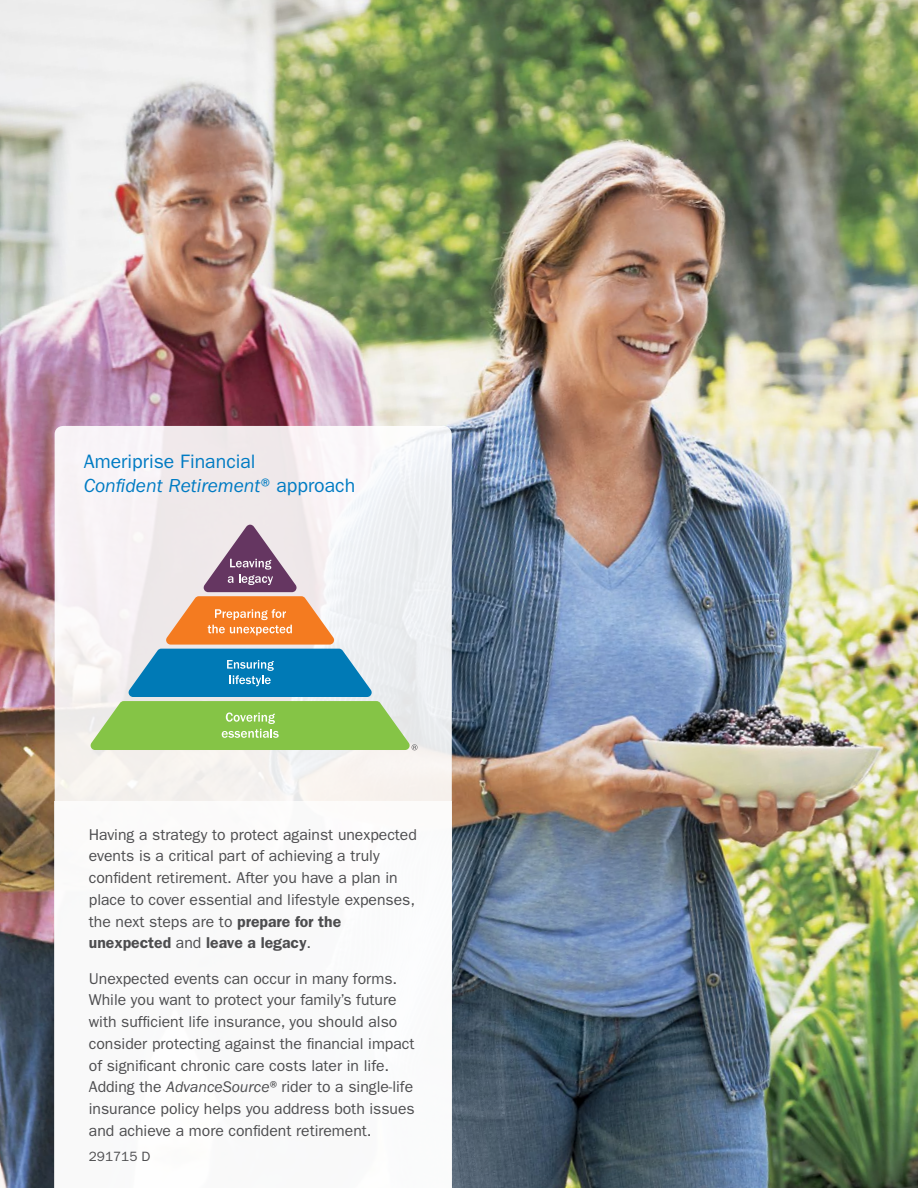
<style>
.page{position:relative;width:918px;height:1188px;background:#fff}
.page>*{position:absolute;margin:0;border:0;box-sizing:border-box;transform-origin:0 0}
.t1{font:19.5px/24px "ITC Franklin Gothic Std";color:#007bc3}
.t2{font:15.75px/21.8px "ITC Franklin Gothic Std";color:#4d4d4f}
.t3{font:13.5px "ITC Franklin Gothic Std";color:#4d4d4f}
.s1{font-style:italic}
.s2{font-weight:600}
</style>
<div class="page">
<img style="left:0;top:0;width:918px;height:1188px">
<svg style="left:55px;top:426px;width:397px;height:762px"></svg>
<svg style="left:91px;top:525px;width:327px;height:225px"></svg>
<p class="t1" style="left:84px;top:449px;width:273px">Ameriprise Financial<br><span class="s1">Confident Retirement</span>® approach</p>
<p class="t2" style="left:89px;top:824px;width:330px">Having a strategy to protect against unexpected events is a critical part of achieving a truly confident retirement. After you have a plan in place to cover essential and lifestyle expenses, the next steps are to <span class="s2">prepare for the unexpected</span> and <span class="s2">leave a legacy</span>.</p>
<p class="t2" style="left:89px;top:968px;width:327px">Unexpected events can occur in many forms.<br>While you want to protect your family’s future with sufficient life insurance, you should also consider protecting against the financial impact of significant chronic care costs later in life.<br>Adding the <span class="s1">AdvanceSource</span>®rider to a single-life insurance policy helps you address both issues and achieve a more confident retirement.</p>
<p class="t3" style="left:89px;top:1149px;width:63px">291715 D</p>
</div>
